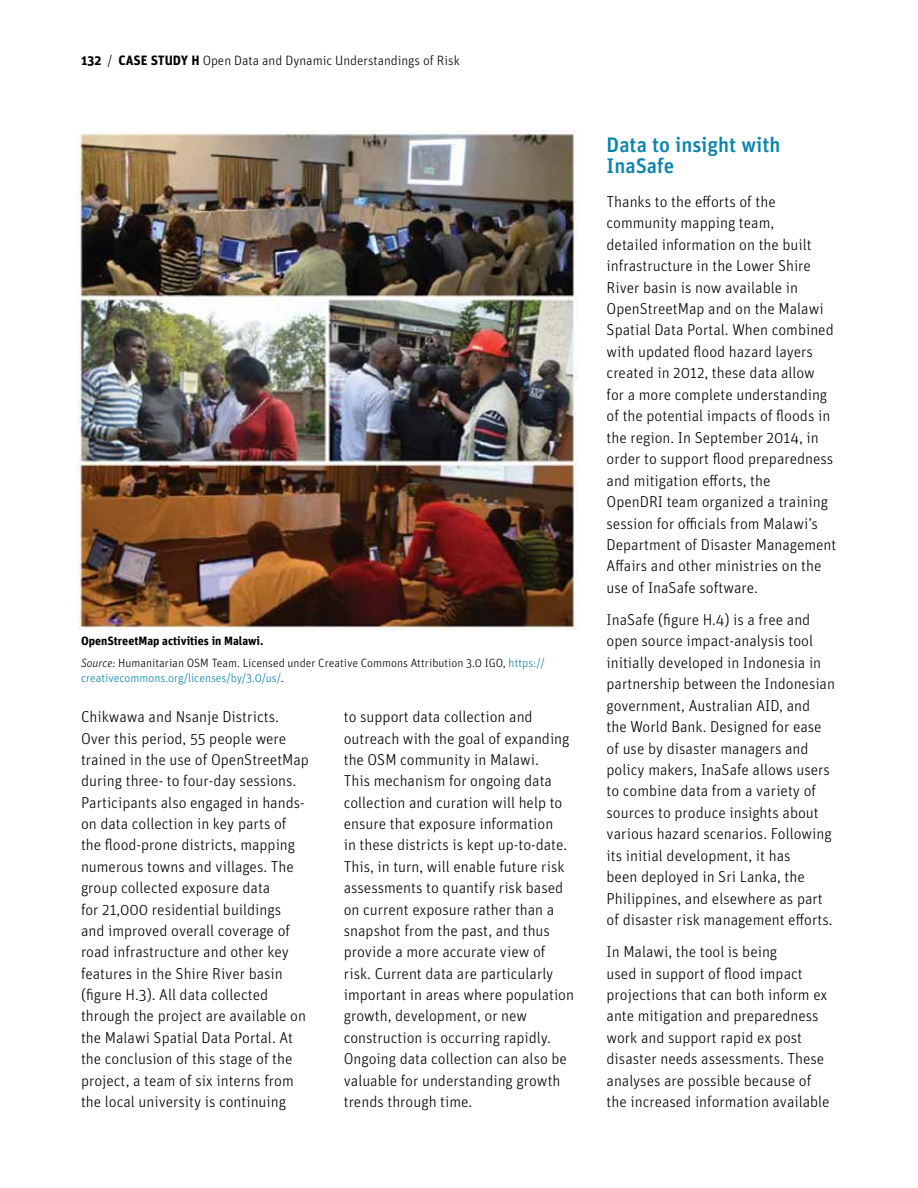
<style>
.page{position:relative;width:918px;height:1188px;background:#fff}
.page>*{position:absolute;margin:0;border:0;box-sizing:border-box;transform-origin:0 0}
.t1{font:500 21px/21.5px "Unit";color:#0a84ac}
.t2{font:300 15.75px/21.5px "Unit";color:#000}
.t3{font:300 13.5px "Unit";color:#000}
.t4{font:300 12px/21.8px "Unit";color:#000}
.t5{font:300 12px "Unit";color:#0a84ac}
.s1{font-weight:700}
.s2{font-style:italic}
.s3{color:#0a84ac}
.s4{color:#000}
</style>
<div class="page">
<img style="left:77px;top:130px;width:501px;height:501px">
<p class="t3" style="left:81px;top:52px;width:380px"><span class="s1">132</span> / <span class="s1">CASE STUDY H</span> Open Data and Dynamic Understandings of Risk</p>
<p class="t4" style="left:81px;top:630px;width:465px"><span class="s1">OpenStreetMap activities in Malawi.<br></span><span class="s2">Source:</span> Humanitarian OSM Team. Licensed under Creative Commons Attribution 3.0 IGO, <span class="s3">https://</span></p>
<p class="t5" style="left:81px;top:670px;width:204px">creativecommons.org/licenses/by/3.0/us/<span class="s4">.</span></p>
<p class="t2" style="left:81px;top:706px;width:230px">Chikwawa and Nsanje Districts.<br>Over this period, 55 people were trained in the use of OpenStreetMap during three- to four-day sessions.<br>Participants also engaged in hands&shy;on data collection in key parts of the flood-prone districts, mapping numerous towns and villages. The group collected exposure data<br>for 21,000 residential buildings<br>and improved overall coverage of road infrastructure and other key features in the Shire River basin (figure H.3). All data collected through the project are available on the Malawi Spatial Data Portal. At the conclusion of this stage of the project, a team of six interns from the local university is continuing</p>
<p class="t2" style="left:344px;top:706px;width:232px">to support data collection and outreach with the goal of expanding the OSM community in Malawi.<br>This mechanism for ongoing data collection and curation will help to ensure that exposure information<br>in these districts is kept up-to-date.<br>This, in turn, will enable future risk assessments to quantify risk based on current exposure rather than a snapshot from the past, and thus provide a more accurate view of risk. Current data are particularly important in areas where population growth, development, or new construction is occurring rapidly.<br>Ongoing data collection can also be valuable for understanding growth trends through time.</p>
<h1 class="t1" style="left:607px;top:133px;width:175px">Data to insight with<br>InaSafe</h1>
<p class="t2" style="left:607px;top:190px;width:231px">Thanks to the efforts of the community mapping team,<br>detailed information on the built infrastructure in the Lower Shire<br>River basin is now available in<br>OpenStreetMap and on the Malawi<br>Spatial Data Portal. When combined with updated flood hazard layers created in 2012, these data allow for a more complete understanding of the potential impacts of floods in the region. In September 2014, in order to support flood preparedness and mitigation efforts, the<br>OpenDRI team organized a training session for officials from Malawi’s<br>Department of Disaster Management<br>Affairs and other ministries on the use of InaSafe software.</p>
<p class="t2" style="left:607px;top:608px;width:230px">InaSafe (figure H.4) is a free and open source impact-analysis tool initially developed in Indonesia in partnership between the Indonesian government, Australian AID, and<br>the World Bank. Designed for ease of use by disaster managers and policy makers, InaSafe allows users to combine data from a variety of sources to produce insights about various hazard scenarios. Following its initial development, it has<br>been deployed in Sri Lanka, the Philippines, and elsewhere as part of disaster risk management efforts.</p>
<p class="t2" style="left:607px;top:941px;width:225px">In Malawi, the tool is being<br>used in support of flood impact projections that can both inform ex ante mitigation and preparedness work and support rapid ex post disaster needs assessments. These analyses are possible because of the increased information available</p>
</div>
